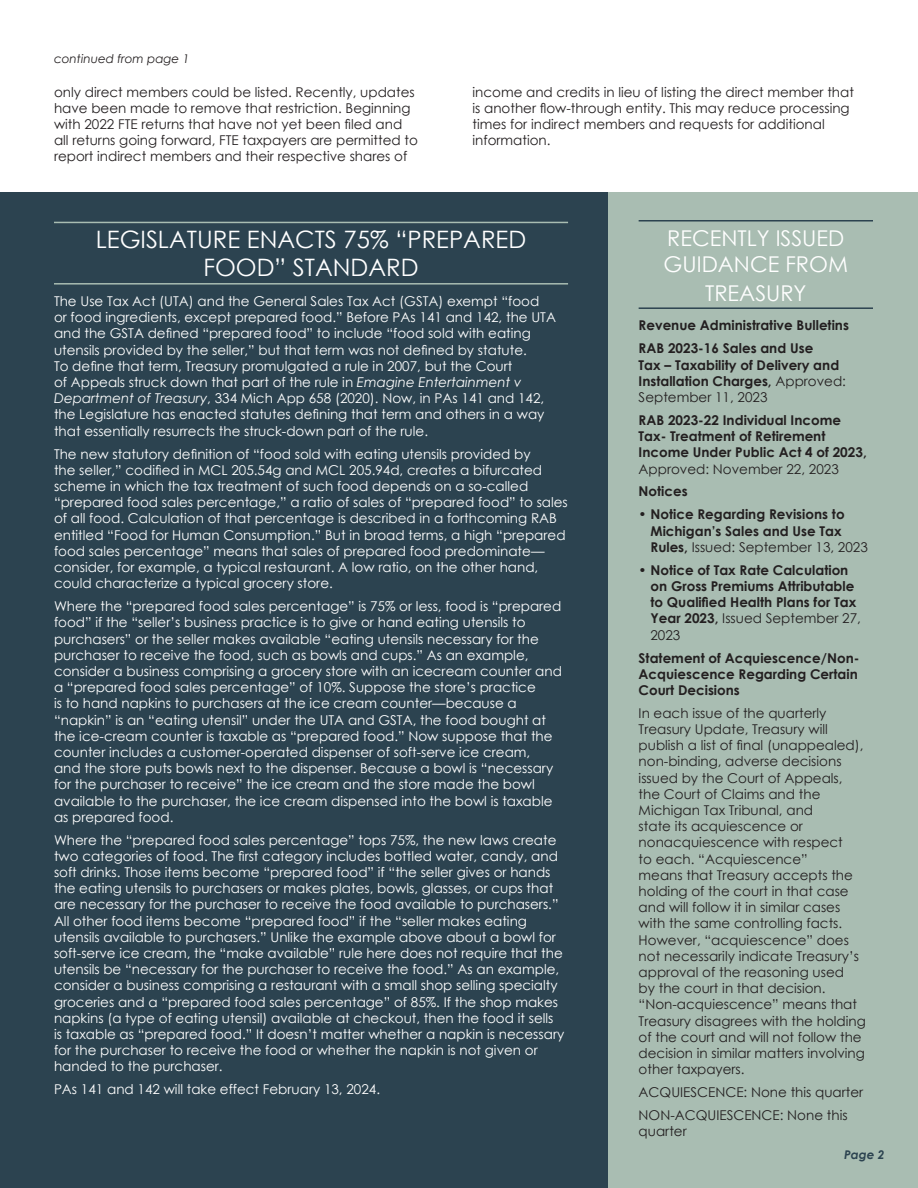
<style>
.page{position:relative;width:918px;height:1188px;background:#fff}
.page>*{position:absolute;margin:0;border:0;box-sizing:border-box;transform-origin:0 0}
.t1{font:24px/28.8px "Century Gothic";color:#fff;text-align:center}
.t2{font:21.75px/26.1px "Century Gothic";color:#fff}
.t3{font:13.5px/16.2px "Century Gothic";color:#fff}
.t4{font:13.5px/16.2px "Century Gothic";color:#231f20}
.t5{font:700 13.5px/16.2px "Century Gothic";color:#231f20}
.t6{font:italic 12px "Century Gothic";color:#231f20}
.t7{font:italic 700 12px "Century Gothic";color:#2c4350}
.s1{font-style:italic}
.s2{font-weight:400}
</style>
<div class="page">
<div style="left:596px;top:192px;width:322px;height:996px;background:#a9bdb2"></div>
<div style="left:0;top:192px;width:608px;height:996px;background:#2c4350"></div>
<hr style="left:54px;top:222px;width:514px;height:1px;background:#a9bdb2">
<hr style="left:54px;top:283px;width:514px;height:2px;background:#a9bdb2">
<hr style="left:639px;top:220px;width:234px;height:2px;background:#2c4350">
<hr style="left:639px;top:307px;width:234px;height:2px;background:#2c4350">
<p class="t6" style="left:54px;top:50px;width:137px">continued from page 1</p>
<p class="t4" style="left:54px;top:83px;width:365px">only direct members could be listed. Recently, updates have been made to remove that restriction. Beginning with 2022 FTE returns that have not yet been filed and all returns going forward, FTE taxpayers are permitted to report indirect members and their respective shares of</p>
<p class="t4" style="left:472px;top:83px;width:383px">income and credits in lieu of listing the direct member that is another flow-through entity. This may reduce processing times for indirect members and requests for additional information.</p>
<h1 class="t1" style="left:96px;top:224px;width:432px">LEGISLATURE ENACTS 75% “PREPARED<br>FOOD” STANDARD</h1>
<p class="t3" style="left:54px;top:293px;width:504px">The Use Tax Act (UTA) and the General Sales Tax Act (GSTA) exempt “food<br>or food ingredients, except prepared food.” Before PAs 141 and 142, the UTA and the GSTA defined “prepared food” to include “food sold with eating utensils provided by the seller,” but that term was not defined by statute.<br>To define that term, Treasury promulgated a rule in 2007, but the Court<br>of Appeals struck down that part of the rule in <span class="s1">Emagine Entertainment v Department of Treasury</span>, 334 Mich App 658 (2020). Now, in PAs 141 and 142, the Legislature has enacted statutes defining that term and others in a way that essentially resurrects the struck-down part of the rule.</p>
<p class="t3" style="left:54px;top:445px;width:515px">The new statutory definition of “food sold with eating utensils provided by<br>the seller,” codified in MCL 205.54g and MCL 205.94d, creates a bifurcated scheme in which the tax treatment of such food depends on a so-called “prepared food sales percentage,” a ratio of sales of “prepared food” to sales of all food. Calculation of that percentage is described in a forthcoming RAB entitled “Food for Human Consumption.” But in broad terms, a high “prepared food sales percentage” means that sales of prepared food predominate— consider, for example, a typical restaurant. A low ratio, on the other hand, could characterize a typical grocery store.</p>
<p class="t3" style="left:54px;top:598px;width:510px">Where the “prepared food sales percentage” is 75% or less, food is “prepared food” if the “seller’s business practice is to give or hand eating utensils to purchasers” or the seller makes available “eating utensils necessary for the purchaser to receive the food, such as bowls and cups.” As an example, consider a business comprising a grocery store with an icecream counter and a “prepared food sales percentage” of 10%. Suppose the store’s practice<br>is to hand napkins to purchasers at the ice cream counter—because a “napkin” is an “eating utensil” under the UTA and GSTA, the food bought at the ice-cream counter is taxable as “prepared food.” Now suppose that the counter includes a customer-operated dispenser of soft-serve ice cream,<br>and the store puts bowls next to the dispenser. Because a bowl is “necessary for the purchaser to receive” the ice cream and the store made the bowl available to the purchaser, the ice cream dispensed into the bowl is taxable as prepared food.</p>
<p class="t3" style="left:54px;top:831px;width:512px">Where the “prepared food sales percentage” tops 75%, the new laws create two categories of food. The first category includes bottled water, candy, and soft drinks. Those items become “prepared food” if “the seller gives or hands the eating utensils to purchasers or makes plates, bowls, glasses, or cups that are necessary for the purchaser to receive the food available to purchasers.” All other food items become “prepared food” if the “seller makes eating utensils available to purchasers.” Unlike the example above about a bowl for soft-serve ice cream, the “make available” rule here does not require that the utensils be “necessary for the purchaser to receive the food.” As an example, consider a business comprising a restaurant with a small shop selling specialty groceries and a “prepared food sales percentage” of 85%. If the shop makes napkins (a type of eating utensil) available at checkout, then the food it sells is taxable as “prepared food.” It doesn’t matter whether a napkin is necessary for the purchaser to receive the food or whether the napkin is not given or handed to the purchaser.</p>
<p class="t3" style="left:54px;top:1081px;width:328px">PAs 141 and 142 will take effect February 13, 2024.</p>
<h2 class="t2" style="left:664px;top:225px;width:186px">RECENTLY ISSUED<br>GUIDANCE FROM</h2>
<h2 class="t2" style="left:705px;top:279px;width:103px">TREASURY</h2>
<p class="t5" style="left:639px;top:313px;width:212px;line-height:23px">Revenue Administrative Bulletins<br>RAB 2023-16 Sales and Use</p>
<p class="t5" style="left:639px;top:356px;width:209px">Tax – Taxability of Delivery and<br>Installation Charges, <span class="s2">Approved:<br>September 11, 2023</span></p>
<p class="t5" style="left:639px;top:411px;width:230px">RAB 2023-22 Individual Income<br>Tax- Treatment of Retirement<br>Income Under Public Act 4 of 2023,</p>
<p class="t4" style="left:639px;top:460px;width:202px">Approved: November 22, 2023</p>
<p class="t5" style="left:639px;top:483px;width:51px">Notices</p>
<p class="t5" style="left:651px;top:506px;width:219px;text-indent:-12px">• Notice Regarding Revisions to<br>Michigan’s Sales and Use Tax<br>Rules, <span class="s2">Issued: September 13, 2023</span></p>
<p class="t5" style="left:651px;top:561px;width:212px;text-indent:-12px">• Notice of Tax Rate Calculation on Gross Premiums Attributable to Qualified Health Plans for Tax<br>Year 2023, <span class="s2">Issued September 27,<br>2023</span></p>
<p class="t5" style="left:639px;top:649px;width:222px;text-align:justify">Statement of Acquiescence/Non-Acquiescence Regarding Certain Court Decisions</p>
<p class="t4" style="left:639px;top:705px;width:229px">In each issue of the quarterly<br>Treasury Update, Treasury will publish a list of final (unappealed), non-binding, adverse decisions issued by the Court of Appeals, the Court of Claims and the<br>Michigan Tax Tribunal, and<br>state its acquiescence or nonacquiescence with respect<br>to each. “Acquiescence”<br>means that Treasury accepts the holding of the court in that case and will follow it in similar cases with the same controlling facts.<br>However, “acquiescence” does not necessarily indicate Treasury’s approval of the reasoning used<br>by the court in that decision. “Non-acquiescence” means that<br>Treasury disagrees with the holding of the court and will not follow the decision in similar matters involving other taxpayers.</p>
<p class="t4" style="left:639px;top:1081px;width:226px;line-height:23px">ACQUIESCENCE: None this quarter<br>NON-ACQUIESCENCE: None this</p>
<p class="t4" style="left:639px;top:1123px;width:50px">quarter</p>
<p class="t7" style="left:844px;top:1146px;width:42px">Page 2</p>
</div>
